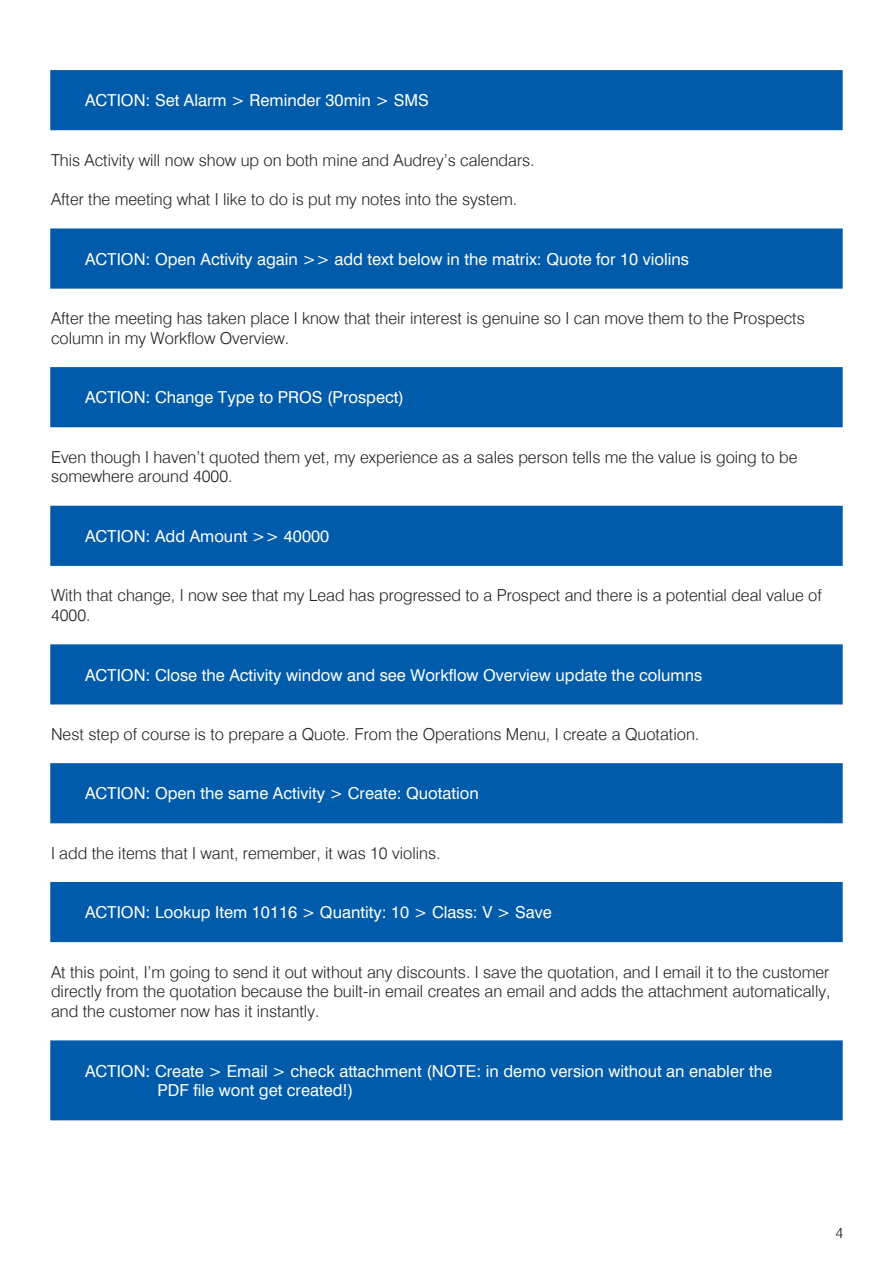
<style>
.page{position:relative;width:893px;height:1263px;background:#fff}
.page>*{position:absolute;margin:0;border:0;box-sizing:border-box;transform-origin:0 0}
.Body{font:300 16.5px/19.8px "Swiss Delux";color:#231f20}
.action{font:16.5px/19.8px "Swiss Delux Roman";color:#fff}
.t1{font:300 15px "Swiss Delux";color:#231f20}
</style>
<div class="page">
<div style="left:50px;top:70px;width:793px;height:60px;background:#015bab;border:2px solid #015bab"></div>
<div style="left:50px;top:228px;width:793px;height:61px;background:#015bab;border:2px solid #015bab"></div>
<div style="left:50px;top:367px;width:793px;height:60px;background:#015bab;border:2px solid #015bab"></div>
<div style="left:50px;top:506px;width:793px;height:60px;background:#015bab;border:2px solid #015bab"></div>
<div style="left:50px;top:644px;width:793px;height:60px;background:#015bab;border:2px solid #015bab"></div>
<div style="left:50px;top:763px;width:793px;height:60px;background:#015bab;border:2px solid #015bab"></div>
<div style="left:50px;top:882px;width:793px;height:60px;background:#015bab"></div>
<div style="left:50px;top:1040px;width:793px;height:80px;background:#015bab;border:2px solid #015bab"></div>
<p class="action" style="left:85px;top:91px;width:345px">ACTION: Set Alarm &gt; Reminder 30min &gt; SMS</p>
<p class="Body" style="left:51px;top:150px;width:485px">This Activity will now show up on both mine and Audrey’s calendars.</p>
<p class="Body" style="left:51px;top:190px;width:468px">After the meeting what I like to do is put my notes into the system.</p>
<p class="action" style="left:85px;top:250px;width:605px">ACTION: Open Activity again &gt;&gt; add text below in the matrix: Quote for 10 violins</p>
<p class="Body" style="left:51px;top:309px;width:755px">After the meeting has taken place I know that their interest is genuine so I can move them to the Prospects column in my Workflow Overview.</p>
<p class="action" style="left:85px;top:388px;width:320px">ACTION: Change Type to PROS (Prospect)</p>
<p class="Body" style="left:51px;top:447px;width:748px">Even though I haven’t quoted them yet, my experience as a sales person tells me the value is going to be somewhere around 4000.</p>
<p class="action" style="left:85px;top:527px;width:246px">ACTION: Add Amount &gt;&gt; 40000</p>
<p class="Body" style="left:51px;top:586px;width:772px">With that change, I now see that my Lead has progressed to a Prospect and there is a potential deal value of<br>4000.</p>
<p class="action" style="left:85px;top:665px;width:619px">ACTION: Close the Activity window and see Workflow Overview update the columns</p>
<p class="Body" style="left:51px;top:724px;width:650px">Nest step of course is to prepare a Quote. From the Operations Menu, I create a Quotation.</p>
<p class="action" style="left:85px;top:784px;width:395px">ACTION: Open the same Activity &gt; Create: Quotation</p>
<p class="Body" style="left:51px;top:843px;width:391px">I add the items that I want, remember, it was 10 violins.</p>
<p class="action" style="left:85px;top:903px;width:468px">ACTION: Lookup Item 10116 &gt; Quantity: 10 &gt; Class: V &gt; Save</p>
<p class="Body" style="left:51px;top:962px;width:781px;text-align:justify">At this point, I’m going to send it out without any discounts. I save the quotation, and I email it to the customer directly from the quotation because the built-in email creates an email and adds the attachment automatically, and the customer now has it instantly.</p>
<p class="action" style="left:157px;top:1061px;width:616px;text-indent:-72px">ACTION: Create &gt; Email &gt; check attachment (NOTE: in demo version without an enabler the<br>PDF file wont get created!)</p>
<p class="t1" style="left:835px;top:1223px;width:9px">4</p>
</div>
